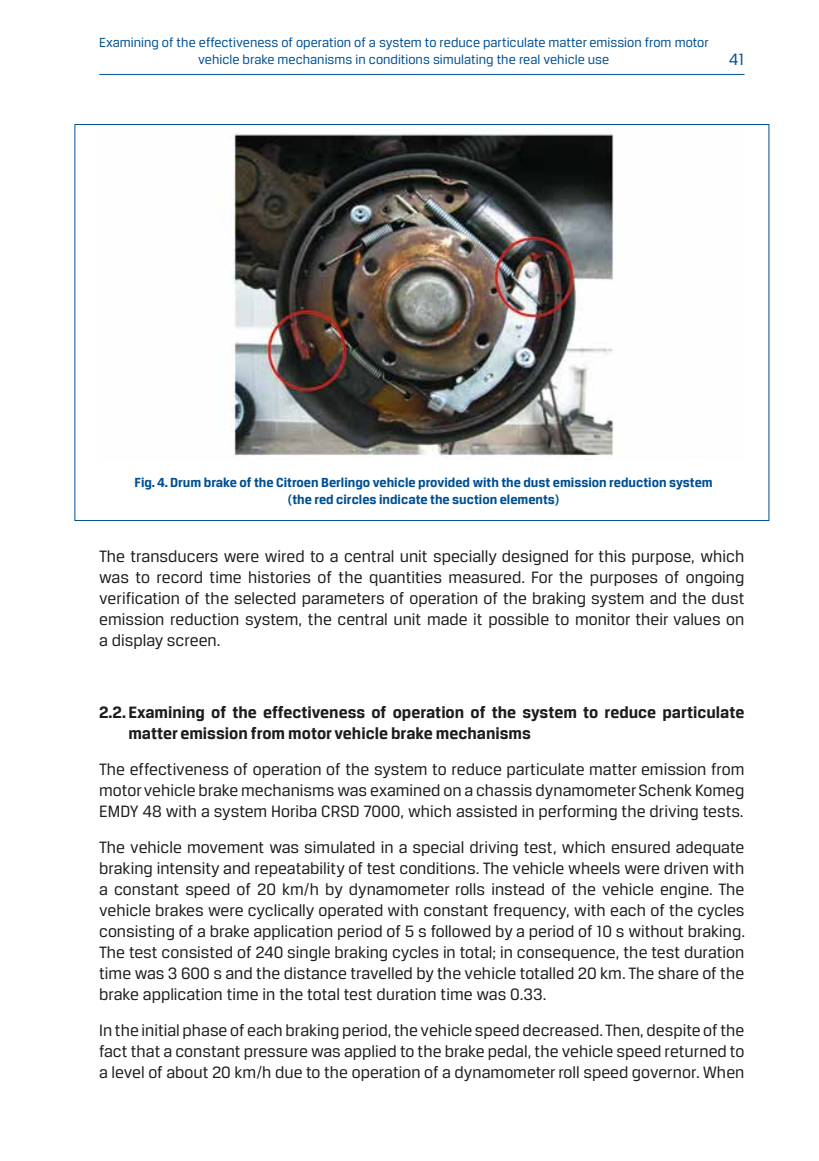
<style>
.page{position:relative;width:819px;height:1161px;background:#fff}
.page>*{position:absolute;margin:0;border:0;box-sizing:border-box;transform-origin:0 0}
.podstawowy_ang{font:17.5px/21px "Breuer Text";color:#1d1d1b;text-align:justify}
.podstawowy_ang-2{font:700 17.5px/21px "Breuer Text";color:#1d1d1b}
.t1{font:17.5px "Breuer Text";color:#005092}
.t2{font:14px/16.8px "Breuer Text";color:#005092;text-align:center}
.podst_ang{font:700 14px/16.8px "Breuer Text";color:#005092;text-align:center}
</style>
<div class="page">
<hr style="left:99px;top:74px;width:645px;height:1px;background:#005092">
<img style="left:232px;top:133px;width:382px;height:323px">
<p class="t2" style="left:99px;top:34px;width:611px">Examining of the effectiveness of operation of a system to reduce particulate matter emission from motor vehicle brake mechanisms in conditions simulating the real vehicle use</p>
<p class="t1" style="left:728px;top:50px;width:17px">41</p>
<p class="podst_ang" style="left:134px;top:474px;width:579px">Fig. 4. Drum brake of the Citroen Berlingo vehicle provided with the dust emission reduction system (the red circles indicate the suction elements)</p>
<p class="podstawowy_ang" style="left:99px;top:546px;width:646px">The transducers were wired to a central unit specially designed for this purpose, which was to record time histories of the quantities measured. For the purposes of ongoing verification of the selected parameters of operation of the braking system and the dust emission reduction system, the central unit made it possible to monitor their values on a display screen.</p>
<p class="podstawowy_ang-2" style="left:128px;top:702px;width:617px;text-indent:-29px">2.2. Examining of the effectiveness of operation of the system to reduce particulate matter emission from motor vehicle brake mechanisms</p>
<p class="podstawowy_ang" style="left:99px;top:759px;width:646px">The effectiveness of operation of the system to reduce particulate matter emission from motor vehicle brake mechanisms was examined on a chassis dynamometer Schenk Komeg EMDY 48 with a system Horiba CRSD 7000, which assisted in performing the driving tests.</p>
<p class="podstawowy_ang" style="left:99px;top:836px;width:647px">The vehicle movement was simulated in a special driving test, which ensured adequate braking intensity and repeatability of test conditions. The vehicle wheels were driven with a constant speed of 20 km/h by dynamometer rolls instead of the vehicle engine. The vehicle brakes were cyclically operated with constant frequency, with each of the cycles consisting of a brake application period of 5 s followed by a period of 10 s without braking.<br>The test consisted of 240 single braking cycles in total; in consequence, the test duration time was 3 600 s and the distance travelled by the vehicle totalled 20 km. The share of the brake application time in the total test duration time was 0.33.</p>
<p class="podstawowy_ang" style="left:99px;top:1019px;width:646px">In the initial phase of each braking period, the vehicle speed decreased. Then, despite of the fact that a constant pressure was applied to the brake pedal, the vehicle speed returned to a level of about 20 km/h due to the operation of a dynamometer roll speed governor. When</p>
</div>
